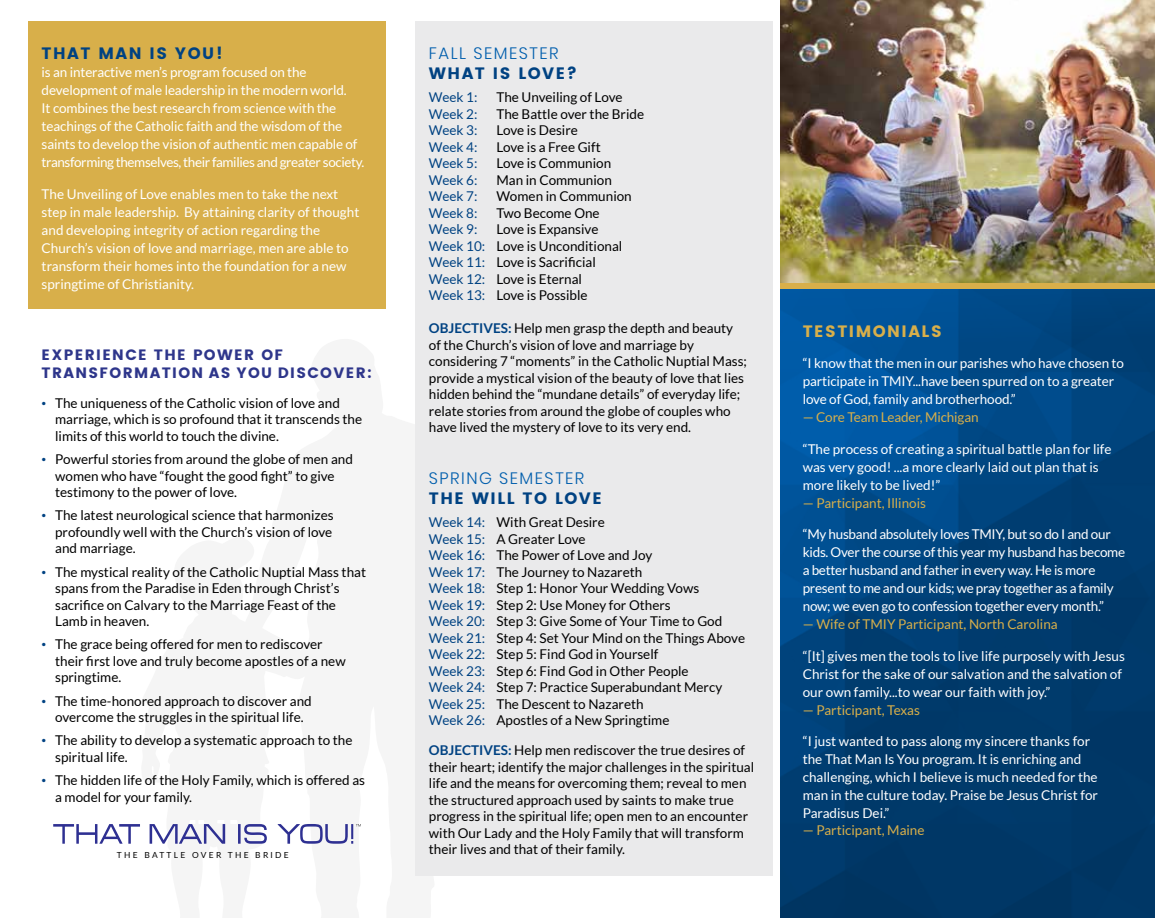
<style>
.page{position:relative;width:1155px;height:918px;background:#fff}
.page>*{position:absolute;margin:0;border:0;box-sizing:border-box;transform-origin:0 0}
.t1{font:16.5px "Poppins";letter-spacing:.09em;color:#004282}
.t2{font:300 16.5px "Poppins";letter-spacing:.09em;color:#005ead}
.t3{font:16.5px "Poppins";letter-spacing:.09em;color:#d8af4a}
.t4{font:15px/18px "Poppins";letter-spacing:.09em;color:#2e368b}
.t5{font:13.5px/16.5px "Lato";color:#000}
.t6{font:13.5px/18px "Lato";letter-spacing:-.01em;color:#fff}
.t7{font:13.5px "Lato";color:#d8af4a}
.t8{font:13.5px "Lato";color:#004282}
.t9{font:8.4px "Lato";letter-spacing:.275em;color:#000}
.s1{font-family:"Poppins";color:#004282}
.s2{color:#004282}
.s3{font-weight:700;color:#004282}
</style>
<div class="page">
<div style="left:28px;top:22px;width:357px;height:287px;background:#d8af4a"></div>
<img style="left:780px;top:0;width:374px;height:63px">
<img style="left:780px;top:63px;width:374px;height:855px">
<div style="left:415px;top:22px;width:357px;height:433px;background:#eaeaeb"></div>
<div style="left:415px;top:447px;width:357px;height:429px;background:#eaeaeb"></div>
<div style="left:780px;top:283px;width:374px;height:5px;background:#d8af4a"></div>
<svg style="left:53px;top:824px;width:87px;height:20px"></svg>
<svg style="left:149px;top:824px;width:118px;height:20px"></svg>
<svg style="left:277px;top:824px;width:84px;height:20px"></svg>
<p class="t1" style="left:42px;top:44px;width:183px">THAT MAN IS YOU!</p>
<p class="t6" style="left:42px;top:63px;width:324px">is an interactive men’s program focused on the development of male leadership in the modern world.<br>It combines the best research from science with the teachings of the Catholic faith and the wisdom of the saints to develop the vision of authentic men capable of transforming themselves, their families and greater society.</p>
<p class="t6" style="left:42px;top:185px;width:319px">The Unveiling of Love enables men to take the next step in male leadership. By attaining clarity of thought and developing integrity of action regarding the Church’s vision of love and marriage, men are able to transform their homes into the foundation for a new springtime of Christianity.</p>
<p class="t4" style="left:42px;top:346px;width:332px">EXPERIENCE THE POWER OF<br>TRANSFORMATION AS YOU DISCOVER:</p>
<p class="t5" style="left:55px;top:395px;width:308px;text-indent:-14px"><span class="s1">•</span> The uniqueness of the Catholic vision of love and marriage, which is so profound that it transcends the limits of this world to touch the divine.</p>
<p class="t5" style="left:55px;top:451px;width:299px;text-indent:-14px"><span class="s1">•</span> Powerful stories from around the globe of men and women who have “fought the good fight” to give testimony to the power of love.</p>
<p class="t5" style="left:55px;top:507px;width:280px;text-align:justify;text-indent:-14px"><span class="s1">•</span> The latest neurological science that harmonizes profoundly well with the Church’s vision of love and marriage.</p>
<p class="t5" style="left:55px;top:563px;width:312px;text-indent:-14px"><span class="s1">•</span> The mystical reality of the Catholic Nuptial Mass that spans from the Paradise in Eden through Christ’s sacrifice on Calvary to the Marriage Feast of the Lamb in heaven.</p>
<p class="t5" style="left:55px;top:636px;width:292px;text-indent:-14px"><span class="s1">•</span> The grace being offered for men to rediscover their first love and truly become apostles of a new springtime.</p>
<p class="t5" style="left:42px;top:692px;width:272px;text-align:center"><span class="s1">•</span> The time-honored approach to discover and overcome the struggles in the spiritual life.</p>
<p class="t5" style="left:55px;top:732px;width:299px;text-indent:-14px"><span class="s1">•</span> The ability to develop a systematic approach to the spiritual life.</p>
<p class="t5" style="left:55px;top:772px;width:311px;text-indent:-14px"><span class="s1">•</span> The hidden life of the Holy Family, which is offered as a model for your family.</p>
<p class="t9" style="left:117px;top:849px;width:173px">THE BATTLE OVER THE BRIDE</p>
<p class="t2" style="left:429px;top:44px;width:131px">FALL SEMESTER</p>
<p class="t1" style="left:429px;top:64px;width:150px">WHAT IS LOVE?</p>
<p class="t8" style="left:429px;top:90px;width:50px">Week 1:</p>
<p class="t5" style="left:496px;top:89px;width:127px">The Unveiling of Love</p>
<p class="t8" style="left:429px;top:106px;width:50px">Week 2:</p>
<p class="t5" style="left:496px;top:105px;width:149px">The Battle over the Bride</p>
<p class="t8" style="left:429px;top:123px;width:50px">Week 3:</p>
<p class="t5" style="left:496px;top:122px;width:83px">Love is Desire</p>
<p class="t8" style="left:429px;top:139px;width:50px">Week 4:</p>
<p class="t5" style="left:496px;top:138px;width:106px">Love is a Free Gift</p>
<p class="t8" style="left:429px;top:156px;width:50px">Week 5:</p>
<p class="t5" style="left:496px;top:155px;width:116px">Love is Communion</p>
<p class="t8" style="left:429px;top:172px;width:50px">Week 6:</p>
<p class="t5" style="left:496px;top:171px;width:117px">Man in Communion</p>
<p class="t8" style="left:429px;top:189px;width:50px">Week 7:</p>
<p class="t5" style="left:496px;top:188px;width:137px">Women in Communion</p>
<p class="t8" style="left:429px;top:205px;width:50px">Week 8:</p>
<p class="t5" style="left:496px;top:204px;width:105px">Two Become One</p>
<p class="t8" style="left:429px;top:222px;width:50px">Week 9:</p>
<p class="t5" style="left:429px;top:221px;width:195px;text-indent:68px">Love is Expansive<br><span class="s2">Week 10:</span> Love is Unconditional<br><span class="s2">Week 11:</span> Love is Sacrificial<br><span class="s2">Week 12:</span> Love is Eternal<br><span class="s2">Week 13:</span> Love is Possible</p>
<p class="t5" style="left:429px;top:320px;width:319px"><span class="s3">OBJECTIVES:</span> Help men grasp the depth and beauty of the Church’s vision of love and marriage by considering 7 “moments” in the Catholic Nuptial Mass; provide a mystical vision of the beauty of love that lies hidden behind the “mundane details” of everyday life; relate stories from around the globe of couples who have lived the mystery of love to its very end.</p>
<p class="t2" style="left:429px;top:469px;width:157px">SPRING SEMESTER</p>
<p class="t1" style="left:429px;top:489px;width:174px">THE WILL TO LOVE</p>
<p class="t5" style="left:429px;top:514px;width:318px"><span class="s2">Week 14:</span> With Great Desire<br><span class="s2">Week 15:</span> A Greater Love<br><span class="s2">Week 16:</span> The Power of Love and Joy<br><span class="s2">Week 17:</span> The Journey to Nazareth<br><span class="s2">Week 18:</span> Step 1: Honor Your Wedding Vows<br><span class="s2">Week 19:</span> Step 2: Use Money for Others<br><span class="s2">Week 20:</span> Step 3: Give Some of Your Time to God <span class="s2">Week 21:</span> Step 4: Set Your Mind on the Things Above <span class="s2">Week 22:</span> Step 5: Find God in Yourself<br><span class="s2">Week 23:</span> Step 6: Find God in Other People<br><span class="s2">Week 24:</span> Step 7: Practice Superabundant Mercy <span class="s2">Week 25:</span> The Descent to Nazareth<br><span class="s2">Week 26:</span> Apostles of a New Springtime</p>
<p class="t5" style="left:429px;top:742px;width:327px"><span class="s3">OBJECTIVES:</span> Help men rediscover the true desires of their heart; identify the major challenges in the spiritual life and the means for overcoming them; reveal to men the structured approach used by saints to make true progress in the spiritual life; open men to an encounter with Our Lady and the Holy Family that will transform their lives and that of their family.</p>
<p class="t3" style="left:802px;top:321px;width:140px">TESTIMONIALS</p>
<p class="t6" style="left:802px;top:354px;width:323px">“I know that the men in our parishes who have chosen to participate in TMIY...have been spurred on to a greater love of God, family and brotherhood.”</p>
<p class="t7" style="left:802px;top:410px;width:177px">— Core Team Leader, Michigan</p>
<p class="t6" style="left:802px;top:440px;width:310px">“The process of creating a spiritual battle plan for life was very good! ...a more clearly laid out plan that is more likely to be lived!”</p>
<p class="t7" style="left:802px;top:495px;width:125px">— Participant, Illinois</p>
<p class="t6" style="left:802px;top:525px;width:324px">“My husband absolutely loves TMIY, but so do I and our kids. Over the course of this year my husband has become a better husband and father in every way. He is more present to me and our kids; we pray together as a family now; we even go to confession together every month.”</p>
<p class="t7" style="left:802px;top:617px;width:256px">— Wife of TMIY Participant, North Carolina</p>
<p class="t6" style="left:802px;top:647px;width:323px">“[It] gives men the tools to live life purposely with Jesus<br>Christ for the sake of our salvation and the salvation of our own family...to wear our faith with joy.”</p>
<p class="t7" style="left:802px;top:702px;width:119px">— Participant, Texas</p>
<p class="t6" style="left:802px;top:732px;width:296px">“I just wanted to pass along my sincere thanks for the That Man Is You program. It is enriching and challenging, which I believe is much needed for the man in the culture today. Praise be Jesus Christ for Paradisus Dei.”</p>
<p class="t7" style="left:802px;top:822px;width:123px">— Participant, Maine</p>
</div>
